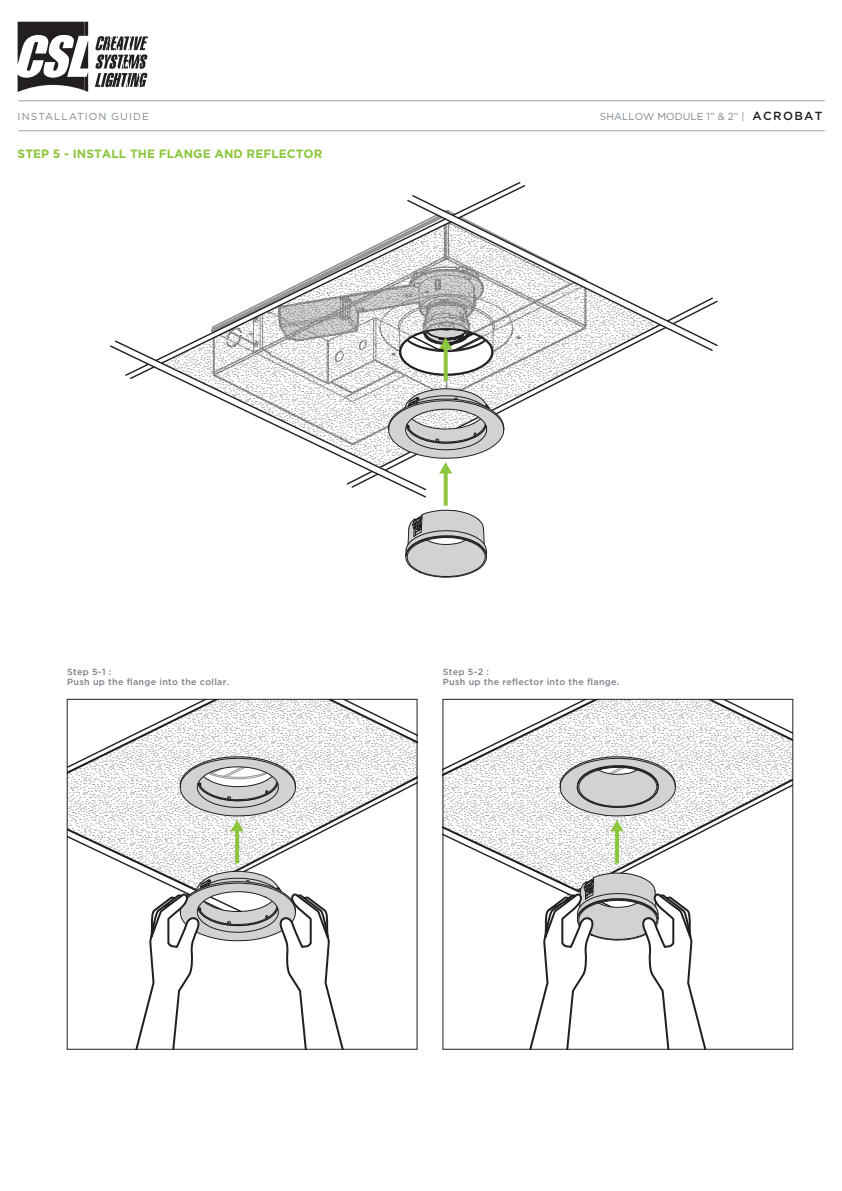
<style>
.page{position:relative;width:842px;height:1191px;background:#fff}
.page>*{position:absolute;margin:0;border:0;box-sizing:border-box;transform-origin:0 0}
.t1{font:700 12px "Gotham";letter-spacing:.005em;color:#8bc63e}
.t2{font:10.2px "Gotham";color:#7e8890}
.t3{font:10.2px "Gotham";letter-spacing:.11em;color:#7e8890}
.t4{font:500 9px/10.8px "Gotham";letter-spacing:.03em;color:#798189}
.s1{font-weight:500;font-size:11.8px;color:#231f20}
</style>
<div class="page">
<svg style="left:69px;top:701px;width:346px;height:346px"></svg>
<svg style="left:235px;top:829px;width:4px;height:34px"></svg>
<svg style="left:445px;top:701px;width:346px;height:346px"></svg>
<hr style="left:18px;top:100px;width:807px;height:1px;background:#98a1aa">
<hr style="left:18px;top:130px;width:807px;height:1px;background:#98a1aa">
<svg style="left:95px;top:36px;width:53px;height:51px"></svg>
<svg style="left:18px;top:22px;width:70px;height:70px"></svg>
<svg style="left:407px;top:199px;width:307px;height:152px"></svg>
<svg style="left:110px;top:344px;width:316px;height:154px"></svg>
<svg style="left:162px;top:221px;width:498px;height:247px"></svg>
<svg style="left:444px;top:473px;width:4px;height:32px"></svg>
<svg style="left:405px;top:509px;width:82px;height:69px"></svg>
<div style="left:67px;top:699px;width:350px;height:350px;border:1px solid #231f20"></div>
<svg style="left:388px;top:388px;width:117px;height:85px"></svg>
<svg style="left:277px;top:265px;width:237px;height:110px"></svg>
<svg style="left:444px;top:347px;width:4px;height:34px"></svg>
<p class="t3" style="left:18px;top:109px;width:133px">INSTALLATION GUIDE</p>
<p class="t2" style="left:600px;top:109px;width:224px">SHALLOW MODULE 1” &amp; 2” | <span class="s1">ACROBAT</span></p>
<p class="t1" style="left:18px;top:147px;width:306px">STEP 5 - INSTALL THE FLANGE AND REFLECTOR</p>
<p class="t4" style="left:67px;top:666px;width:164px">Step 5-1 :<br>Push up the flange into the collar.</p>
<p class="t4" style="left:443px;top:666px;width:178px">Step 5-2 :<br>Push up the reflector into the flange.</p>
</div>
